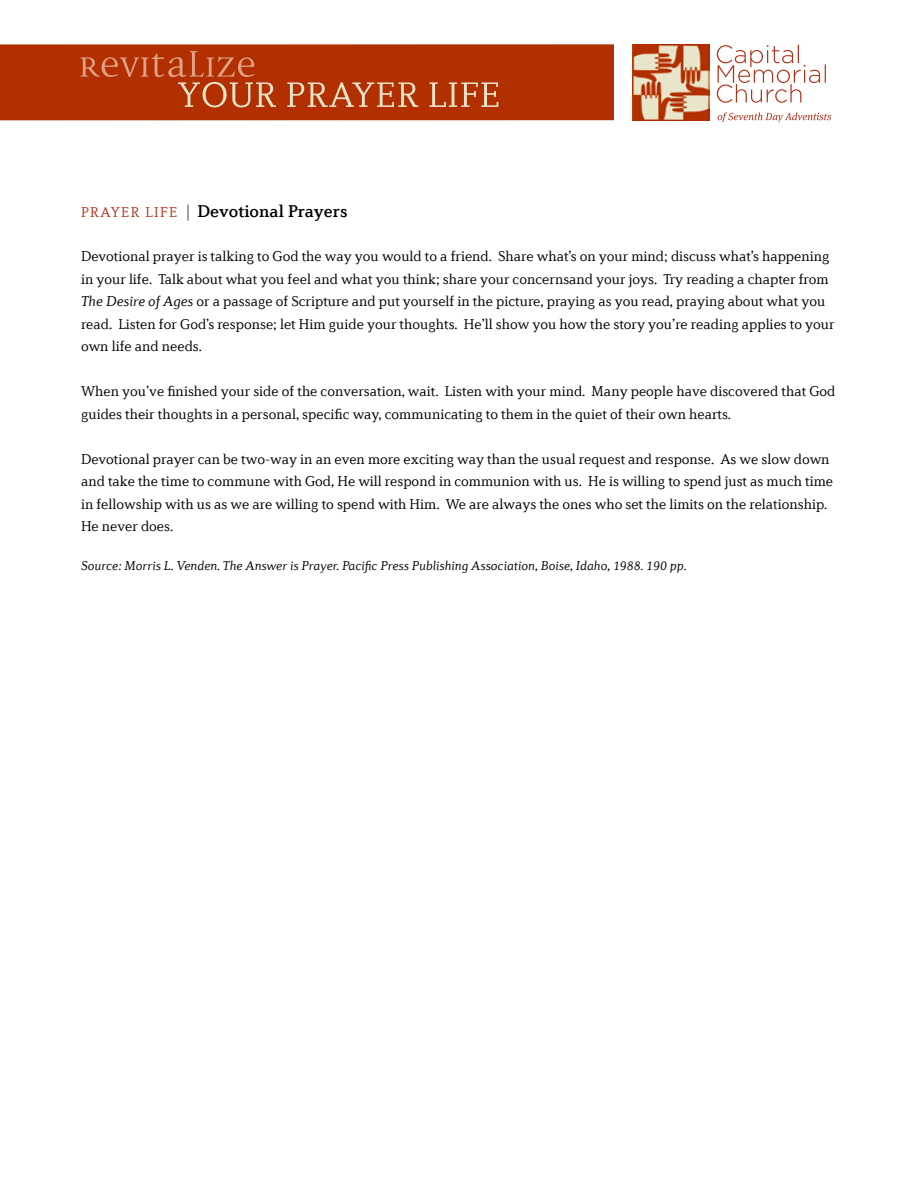
<style>
.page{position:relative;width:918px;height:1188px;background:#fff}
.page>*{position:absolute;margin:0;border:0;box-sizing:border-box;transform-origin:0 0}
.t1{font:500 18px "Diverda Serif Com";color:#000}
.t2{font:300 15px/22.5px "Diverda Serif Com";color:#000}
.t3{font:italic 300 13.5px "Diverda Serif Com";color:#000}
.s1{font-weight:300;font-size:15px;color:#b1331a}
.s2{font-weight:300;color:#5e5e5f}
.s3{font-style:italic}
</style>
<div class="page">
<img style="left:633px;top:44px;width:76px;height:76px">
<svg style="left:717px;top:45px;width:109px;height:58px"></svg>
<svg style="left:718px;top:112px;width:113px;height:10px"></svg>
<div style="left:0;top:44px;width:614px;height:76px;background:#b22f00"></div>
<svg style="left:81px;top:51px;width:417px;height:56px"></svg>
<p class="t1" style="left:81px;top:201px;width:268px"><span class="s1">Prayer Life</span> <span class="s2">|</span> Devotional Prayers</p>
<p class="t2" style="left:81px;top:245px;width:755px">Devotional prayer is talking to God the way you would to a friend. Share what’s on your mind; discuss what’s happening in your life. Talk about what you feel and what you think; share your concernsand your joys. Try reading a chapter from <span class="s3">The Desire of Ages</span> or a passage of Scripture and put yourself in the picture, praying as you read, praying about what you read. Listen for God’s response; let Him guide your thoughts. He’ll show you how the story you’re reading applies to your own life and needs.</p>
<p class="t2" style="left:81px;top:380px;width:756px">When you’ve finished your side of the conversation, wait. Listen with your mind. Many people have discovered that God guides their thoughts in a personal, specific way, communicating to them in the quiet of their own hearts.</p>
<p class="t2" style="left:81px;top:448px;width:754px">Devotional prayer can be two-way in an even more exciting way than the usual request and response. As we slow down and take the time to commune with God, He will respond in communion with us. He is willing to spend just as much time in fellowship with us as we are willing to spend with Him. We are always the ones who set the limits on the relationship.<br>He never does.</p>
<p class="t3" style="left:81px;top:558px;width:607px">Source: Morris L. Venden. The Answer is Prayer. Pacific Press Publishing Association, Boise, Idaho, 1988. 190 pp.</p>
</div>
